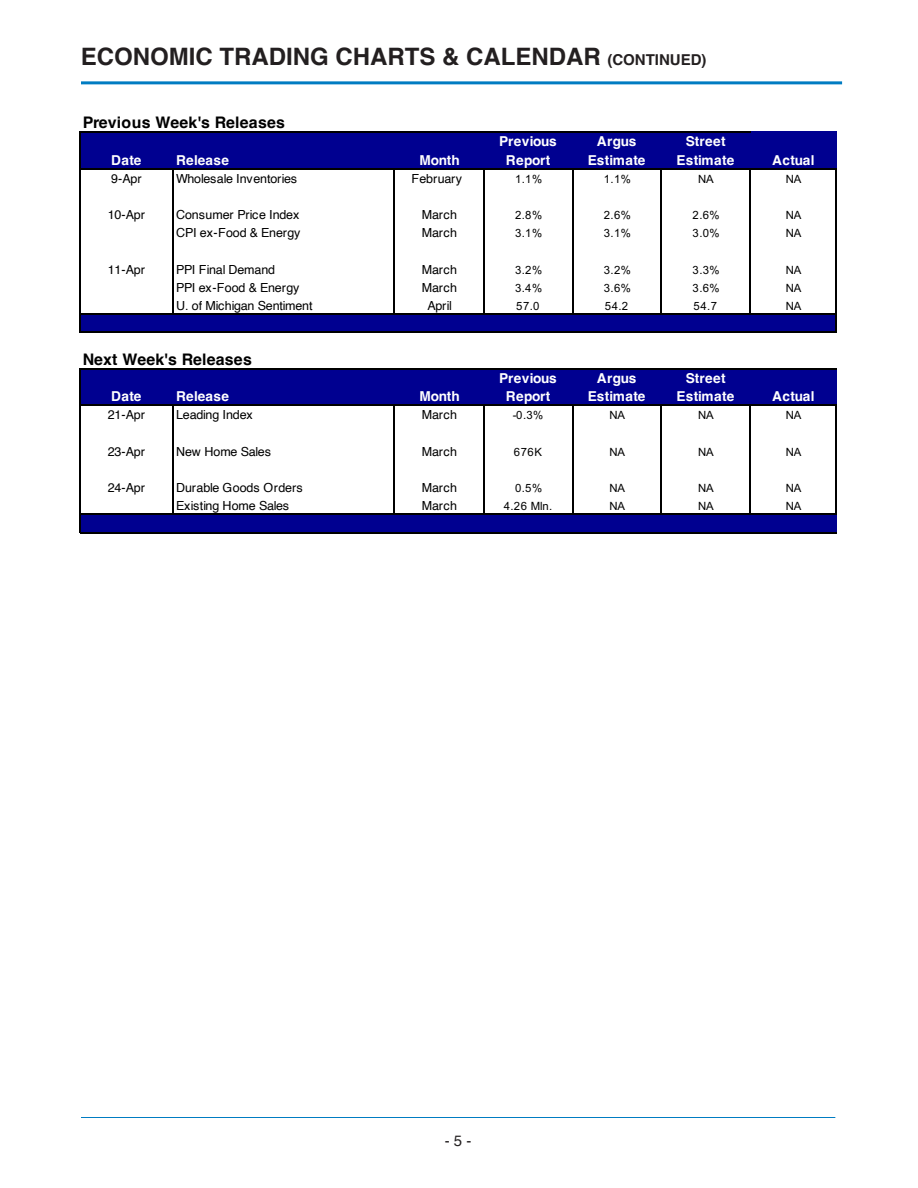
<style>
.page{position:relative;width:918px;height:1188px;background:#fff}
.page>*{position:absolute;margin:0;border:0;box-sizing:border-box;transform-origin:0 0}
.t1{font:700 24px "Helvetica";color:#231f20}
.t2{font:700 15.9px "Helvetica";letter-spacing:.015em;color:#000}
.t3{font:15px "Helvetica";color:#231f20}
.t4{font:700 13.65px "Helvetica";letter-spacing:.025em;color:#fff}
.t5{font:700 13.65px "Helvetica";color:#fff}
.t6{font:12.45px "Helvetica";letter-spacing:-.01em;color:#000}
.t7{font:11.4px "Arial";letter-spacing:-.02em;color:#000}
.s1{font-size:15px}
</style>
<div class="page">
<hr style="left:81px;top:81px;width:761px;height:3px;background:#007cc2">
<hr style="left:81px;top:1117px;width:754px;height:1px;background:#007cc2">
<div style="left:80px;top:132px;width:757px;height:37px;background:#000090"></div>
<div style="left:80px;top:314px;width:757px;height:19px;background:#000090"></div>
<div style="left:80px;top:368px;width:757px;height:38px;background:#000090"></div>
<div style="left:80px;top:514px;width:757px;height:19px;background:#000090"></div>
<hr style="left:79px;top:132px;width:1px;height:201px;background:#000">
<hr style="left:173px;top:169px;width:1px;height:146px;background:#000">
<hr style="left:393px;top:169px;width:1px;height:146px;background:#000">
<hr style="left:483px;top:169px;width:1px;height:146px;background:#000">
<hr style="left:572px;top:169px;width:1px;height:146px;background:#000">
<hr style="left:661px;top:169px;width:1px;height:146px;background:#000">
<hr style="left:749px;top:169px;width:2px;height:146px;background:#000">
<hr style="left:836px;top:169px;width:1px;height:164px;background:#000">
<hr style="left:79px;top:368px;width:1px;height:165px;background:#000">
<hr style="left:173px;top:406px;width:1px;height:109px;background:#000">
<hr style="left:393px;top:406px;width:1px;height:109px;background:#000">
<hr style="left:483px;top:406px;width:1px;height:109px;background:#000">
<hr style="left:572px;top:406px;width:1px;height:109px;background:#000">
<hr style="left:661px;top:406px;width:1px;height:109px;background:#000">
<hr style="left:749px;top:406px;width:2px;height:109px;background:#000">
<hr style="left:836px;top:406px;width:1px;height:109px;background:#000">
<hr style="left:80px;top:132px;width:671px;height:1px;background:#000">
<hr style="left:80px;top:168px;width:757px;height:1px;background:#000">
<hr style="left:80px;top:314px;width:757px;height:1px;background:#000">
<hr style="left:80px;top:332px;width:757px;height:1px;background:#000">
<hr style="left:80px;top:368px;width:757px;height:1px;background:#000">
<hr style="left:80px;top:405px;width:757px;height:1px;background:#000">
<hr style="left:80px;top:514px;width:757px;height:1px;background:#000">
<hr style="left:80px;top:532px;width:757px;height:1px;background:#000">
<p class="t1" style="left:81px;top:42px;width:627px">ECONOMIC TRADING CHARTS &amp; CALENDAR <span class="s1">(CONTINUED)</span></p>
<p class="t2" style="left:83px;top:113px;width:204px">Previous Week's Releases</p>
<p class="t5" style="left:499px;top:133px;width:59px">Previous</p>
<p class="t4" style="left:597px;top:133px;width:41px">Argus</p>
<p class="t4" style="left:686px;top:133px;width:41px">Street</p>
<p class="t4" style="left:111px;top:152px;width:32px">Date</p>
<p class="t4" style="left:176px;top:152px;width:55px">Release</p>
<p class="t4" style="left:420px;top:152px;width:42px">Month</p>
<p class="t4" style="left:506px;top:152px;width:46px">Report</p>
<p class="t5" style="left:588px;top:152px;width:59px">Estimate</p>
<p class="t5" style="left:677px;top:152px;width:59px">Estimate</p>
<p class="t4" style="left:772px;top:152px;width:44px">Actual</p>
<p class="t6" style="left:111px;top:169px;width:32px">9-Apr</p>
<p class="t6" style="left:176px;top:169px;width:123px">Wholesale Inventories</p>
<p class="t6" style="left:412px;top:169px;width:52px">February</p>
<p class="t7" style="left:515px;top:171px;width:29px">1.1%</p>
<p class="t7" style="left:604px;top:171px;width:29px">1.1%</p>
<p class="t7" style="left:698px;top:171px;width:17px">NA</p>
<p class="t7" style="left:786px;top:171px;width:17px">NA</p>
<p class="t6" style="left:108px;top:205px;width:39px">10-Apr</p>
<p class="t6" style="left:176px;top:205px;width:125px">Consumer Price Index</p>
<p class="t6" style="left:422px;top:205px;width:37px">March</p>
<p class="t7" style="left:515px;top:207px;width:29px">2.8%</p>
<p class="t7" style="left:604px;top:207px;width:29px">2.6%</p>
<p class="t7" style="left:693px;top:207px;width:29px">2.6%</p>
<p class="t7" style="left:786px;top:207px;width:17px">NA</p>
<p class="t6" style="left:176px;top:223px;width:126px">CPI ex-Food &amp; Energy</p>
<p class="t6" style="left:422px;top:223px;width:37px">March</p>
<p class="t7" style="left:515px;top:226px;width:29px">3.1%</p>
<p class="t7" style="left:604px;top:226px;width:29px">3.1%</p>
<p class="t7" style="left:693px;top:226px;width:29px">3.0%</p>
<p class="t7" style="left:786px;top:226px;width:17px">NA</p>
<p class="t6" style="left:108px;top:260px;width:39px">11-Apr</p>
<p class="t6" style="left:176px;top:260px;width:101px">PPI Final Demand</p>
<p class="t6" style="left:422px;top:260px;width:37px">March</p>
<p class="t7" style="left:515px;top:262px;width:29px">3.2%</p>
<p class="t7" style="left:604px;top:262px;width:29px">3.2%</p>
<p class="t7" style="left:693px;top:262px;width:29px">3.3%</p>
<p class="t7" style="left:786px;top:262px;width:17px">NA</p>
<p class="t6" style="left:176px;top:278px;width:125px">PPI ex-Food &amp; Energy</p>
<p class="t6" style="left:422px;top:278px;width:37px">March</p>
<p class="t7" style="left:515px;top:280px;width:29px">3.4%</p>
<p class="t7" style="left:604px;top:280px;width:29px">3.6%</p>
<p class="t7" style="left:693px;top:280px;width:29px">3.6%</p>
<p class="t7" style="left:786px;top:280px;width:17px">NA</p>
<p class="t6" style="left:176px;top:296px;width:138px">U. of Michigan Sentiment</p>
<p class="t6" style="left:427px;top:296px;width:26px">April</p>
<p class="t7" style="left:516px;top:298px;width:25px">57.0</p>
<p class="t7" style="left:605px;top:298px;width:25px">54.2</p>
<p class="t7" style="left:694px;top:298px;width:25px">54.7</p>
<p class="t7" style="left:786px;top:298px;width:17px">NA</p>
<p class="t2" style="left:83px;top:350px;width:171px">Next Week's Releases</p>
<p class="t5" style="left:499px;top:370px;width:59px">Previous</p>
<p class="t4" style="left:597px;top:370px;width:41px">Argus</p>
<p class="t4" style="left:686px;top:370px;width:41px">Street</p>
<p class="t4" style="left:111px;top:388px;width:32px">Date</p>
<p class="t4" style="left:176px;top:388px;width:55px">Release</p>
<p class="t4" style="left:420px;top:388px;width:42px">Month</p>
<p class="t4" style="left:506px;top:388px;width:46px">Report</p>
<p class="t5" style="left:588px;top:388px;width:59px">Estimate</p>
<p class="t5" style="left:677px;top:388px;width:59px">Estimate</p>
<p class="t4" style="left:772px;top:388px;width:44px">Actual</p>
<p class="t6" style="left:108px;top:406px;width:39px">21-Apr</p>
<p class="t6" style="left:176px;top:406px;width:78px">Leading Index</p>
<p class="t6" style="left:422px;top:406px;width:37px">March</p>
<p class="t7" style="left:513px;top:408px;width:32px">-0.3%</p>
<p class="t7" style="left:609px;top:408px;width:17px">NA</p>
<p class="t7" style="left:698px;top:408px;width:17px">NA</p>
<p class="t7" style="left:786px;top:408px;width:17px">NA</p>
<p class="t6" style="left:108px;top:442px;width:39px">23-Apr</p>
<p class="t6" style="left:176px;top:442px;width:96px">New Home Sales</p>
<p class="t6" style="left:422px;top:442px;width:37px">March</p>
<p class="t7" style="left:514px;top:444px;width:30px">676K</p>
<p class="t7" style="left:609px;top:444px;width:17px">NA</p>
<p class="t7" style="left:698px;top:444px;width:17px">NA</p>
<p class="t7" style="left:786px;top:444px;width:17px">NA</p>
<p class="t6" style="left:108px;top:478px;width:39px">24-Apr</p>
<p class="t6" style="left:176px;top:478px;width:128px">Durable Goods Orders</p>
<p class="t6" style="left:422px;top:478px;width:37px">March</p>
<p class="t7" style="left:515px;top:480px;width:29px">0.5%</p>
<p class="t7" style="left:609px;top:480px;width:17px">NA</p>
<p class="t7" style="left:698px;top:480px;width:17px">NA</p>
<p class="t7" style="left:786px;top:480px;width:17px">NA</p>
<p class="t6" style="left:176px;top:497px;width:115px">Existing Home Sales</p>
<p class="t6" style="left:422px;top:497px;width:37px">March</p>
<p class="t7" style="left:504px;top:499px;width:50px">4.26 Mln.</p>
<p class="t7" style="left:609px;top:499px;width:17px">NA</p>
<p class="t7" style="left:698px;top:499px;width:17px">NA</p>
<p class="t7" style="left:786px;top:499px;width:17px">NA</p>
<p class="t3" style="left:445px;top:1129px;width:28px">- 5 -</p>
</div>
